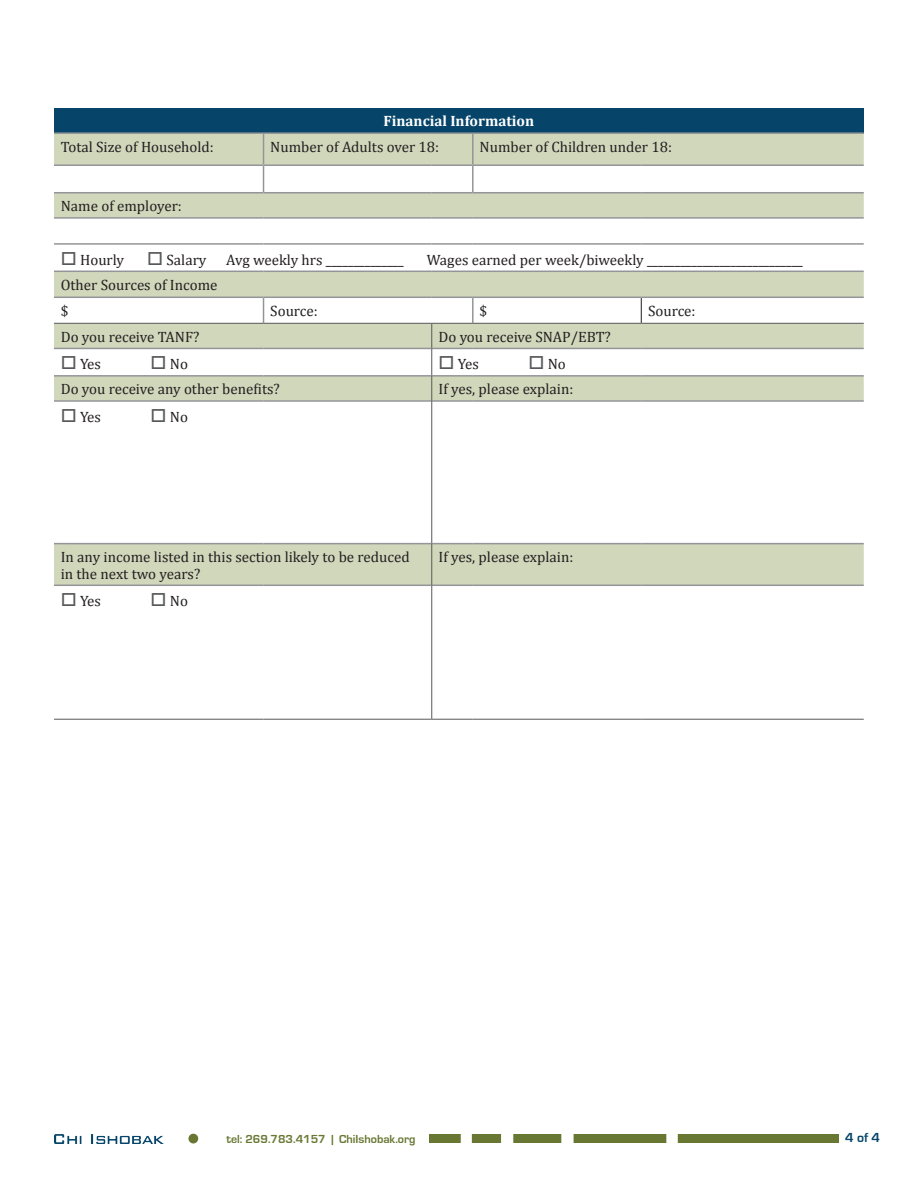
<style>
.page{position:relative;width:918px;height:1188px;background:#fff}
.page>*{position:absolute;margin:0;border:0;box-sizing:border-box;transform-origin:0 0}
.t1{font:15px/26px "Cambria";color:#231f20}
.t2{font:700 15px "Cambria";color:#fff}
.t3{font:700 13.5px "Eurostile";color:#064569}
.t4{font:700 12px "Eurostile";color:#687833}
.s1{color:#57585a}
</style>
<div class="page">
<img style="left:54px;top:1134px;width:109px;height:9px">
<img style="left:429px;top:1134px;width:409px;height:9px">
<div style="left:188px;top:1134px;width:10px;height:9px;background:#687833;border-radius:50%"></div>
<div style="left:54px;top:108px;width:810px;height:25px;background:#064569"></div>
<svg style="left:54px;top:134px;width:810px;height:451px"></svg>
<hr style="left:263px;top:134px;width:1px;height:30px;background:#939598">
<hr style="left:472px;top:134px;width:2px;height:30px;background:#939598">
<svg style="left:263px;top:166px;width:1px;height:26px"></svg>
<hr style="left:472px;top:166px;width:2px;height:26px;background:#939598">
<svg style="left:263px;top:298px;width:1px;height:25px"></svg>
<hr style="left:472px;top:298px;width:2px;height:25px;background:#939598">
<svg style="left:641px;top:298px;width:1px;height:25px"></svg>
<hr style="left:54px;top:132px;width:210px;height:2px;background:#939598">
<hr style="left:264px;top:132px;width:168px;height:2px;background:#939598">
<hr style="left:432px;top:132px;width:41px;height:2px;background:#939598">
<hr style="left:473px;top:132px;width:168px;height:2px;background:#939598">
<hr style="left:641px;top:132px;width:223px;height:2px;background:#939598">
<hr style="left:54px;top:164px;width:210px;height:2px;background:#939598">
<hr style="left:264px;top:164px;width:168px;height:2px;background:#939598">
<hr style="left:432px;top:164px;width:41px;height:2px;background:#939598">
<hr style="left:473px;top:164px;width:168px;height:2px;background:#939598">
<hr style="left:641px;top:164px;width:223px;height:2px;background:#939598">
<hr style="left:54px;top:192px;width:210px;height:1px;background:#939598">
<hr style="left:264px;top:192px;width:168px;height:1px;background:#939598">
<hr style="left:432px;top:192px;width:41px;height:1px;background:#939598">
<hr style="left:473px;top:192px;width:168px;height:1px;background:#939598">
<hr style="left:641px;top:192px;width:223px;height:1px;background:#939598">
<hr style="left:54px;top:217px;width:210px;height:2px;background:#939598">
<hr style="left:264px;top:217px;width:168px;height:2px;background:#939598">
<hr style="left:432px;top:217px;width:41px;height:2px;background:#939598">
<hr style="left:473px;top:217px;width:168px;height:2px;background:#939598">
<hr style="left:641px;top:217px;width:223px;height:2px;background:#939598">
<hr style="left:54px;top:243px;width:210px;height:2px;background:#939598">
<hr style="left:264px;top:243px;width:168px;height:2px;background:#939598">
<hr style="left:432px;top:243px;width:41px;height:2px;background:#939598">
<hr style="left:473px;top:243px;width:168px;height:2px;background:#939598">
<hr style="left:641px;top:243px;width:223px;height:2px;background:#939598">
<hr style="left:54px;top:271px;width:210px;height:1px;background:#939598">
<hr style="left:264px;top:271px;width:168px;height:1px;background:#939598">
<hr style="left:432px;top:271px;width:41px;height:1px;background:#939598">
<hr style="left:473px;top:271px;width:168px;height:1px;background:#939598">
<hr style="left:641px;top:271px;width:223px;height:1px;background:#939598">
<hr style="left:54px;top:297px;width:210px;height:1px;background:#939598">
<hr style="left:264px;top:297px;width:168px;height:1px;background:#939598">
<hr style="left:432px;top:297px;width:41px;height:1px;background:#939598">
<hr style="left:473px;top:297px;width:168px;height:1px;background:#939598">
<hr style="left:641px;top:297px;width:223px;height:1px;background:#939598">
<hr style="left:54px;top:348px;width:210px;height:1px;background:#939598">
<hr style="left:264px;top:348px;width:167px;height:1px;background:#939598">
<hr style="left:432px;top:348px;width:41px;height:1px;background:#939598">
<hr style="left:473px;top:348px;width:168px;height:1px;background:#939598">
<hr style="left:641px;top:348px;width:223px;height:1px;background:#939598">
<hr style="left:54px;top:375px;width:210px;height:2px;background:#939598">
<hr style="left:264px;top:375px;width:167px;height:2px;background:#939598">
<hr style="left:432px;top:375px;width:41px;height:2px;background:#939598">
<hr style="left:473px;top:375px;width:168px;height:2px;background:#939598">
<hr style="left:641px;top:375px;width:223px;height:2px;background:#939598">
<hr style="left:54px;top:400px;width:210px;height:2px;background:#939598">
<hr style="left:264px;top:400px;width:167px;height:2px;background:#939598">
<hr style="left:432px;top:400px;width:41px;height:2px;background:#939598">
<hr style="left:473px;top:400px;width:168px;height:2px;background:#939598">
<hr style="left:641px;top:400px;width:223px;height:2px;background:#939598">
<hr style="left:54px;top:543px;width:210px;height:1px;background:#939598">
<hr style="left:264px;top:543px;width:167px;height:1px;background:#939598">
<hr style="left:432px;top:543px;width:41px;height:1px;background:#939598">
<hr style="left:473px;top:543px;width:168px;height:1px;background:#939598">
<hr style="left:641px;top:543px;width:223px;height:1px;background:#939598">
<hr style="left:54px;top:585px;width:210px;height:1px;background:#939598">
<hr style="left:264px;top:585px;width:167px;height:1px;background:#939598">
<hr style="left:432px;top:585px;width:41px;height:1px;background:#939598">
<hr style="left:473px;top:585px;width:168px;height:1px;background:#939598">
<hr style="left:641px;top:585px;width:223px;height:1px;background:#939598">
<hr style="left:54px;top:323px;width:210px;height:1px;background:#57585a">
<hr style="left:264px;top:323px;width:168px;height:1px;background:#57585a">
<hr style="left:432px;top:323px;width:41px;height:1px;background:#57585a">
<hr style="left:473px;top:323px;width:168px;height:1px;background:#57585a">
<hr style="left:641px;top:323px;width:223px;height:1px;background:#57585a">
<svg style="left:431px;top:324px;width:1px;height:77px"></svg>
<hr style="left:431px;top:401px;width:1px;height:143px;background:#57585a">
<hr style="left:431px;top:544px;width:1px;height:41px;background:#57585a">
<hr style="left:431px;top:585px;width:1px;height:134px;background:#57585a">
<hr style="left:54px;top:719px;width:210px;height:1px;background:#57585a">
<hr style="left:264px;top:719px;width:168px;height:1px;background:#57585a">
<hr style="left:432px;top:719px;width:41px;height:1px;background:#57585a">
<hr style="left:473px;top:719px;width:168px;height:1px;background:#57585a">
<hr style="left:641px;top:719px;width:223px;height:1px;background:#57585a">
<p class="t2" style="left:384px;top:111px;width:152px">Financial Information</p>
<p class="t1" style="left:61px;top:133px;width:155px">Total Size of Household:</p>
<p class="t1" style="left:270px;top:133px;width:170px">Number of Adults over 18:</p>
<p class="t1" style="left:480px;top:133px;width:194px">Number of Children under 18:</p>
<p class="t1" style="left:61px;top:193px;width:123px">Name of employer:</p>
<p class="t1" style="left:61px;top:246px;width:65px"><span class="s1">□</span> Hourly</p>
<p class="t1" style="left:147px;top:246px;width:61px"><span class="s1">□</span> Salary</p>
<p class="t1" style="left:226px;top:246px;width:179px">Avg weekly hrs ______________</p>
<p class="t1" style="left:427px;top:246px;width:377px">Wages earned per week/biweekly ____________________________</p>
<p class="t1" style="left:61px;top:272px;width:158px">Other Sources of Income $</p>
<p class="t1" style="left:270px;top:298px;width:49px">Source:</p>
<p class="t1" style="left:480px;top:298px;width:9px">$</p>
<p class="t1" style="left:648px;top:298px;width:49px">Source:</p>
<p class="t1" style="left:61px;top:324px;width:140px">Do you receive TANF?</p>
<p class="t1" style="left:439px;top:324px;width:174px">Do you receive SNAP/EBT?</p>
<p class="t1" style="left:61px;top:351px;width:42px"><span class="s1">□</span> Yes</p>
<p class="t1" style="left:151px;top:351px;width:39px"><span class="s1">□</span> No</p>
<p class="t1" style="left:439px;top:351px;width:42px"><span class="s1">□</span> Yes</p>
<p class="t1" style="left:528px;top:351px;width:39px"><span class="s1">□</span> No</p>
<p class="t1" style="left:61px;top:376px;width:221px">Do you receive any other benefits?</p>
<p class="t1" style="left:439px;top:376px;width:136px">If yes, please explain:</p>
<p class="t1" style="left:61px;top:403px;width:42px"><span class="s1">□</span> Yes</p>
<p class="t1" style="left:151px;top:403px;width:39px"><span class="s1">□</span> No</p>
<p class="t1" style="left:61px;top:549px;width:350px;line-height:16.5px">In any income listed in this section likely to be reduced in the next two years?</p>
<p class="t1" style="left:439px;top:544px;width:136px">If yes, please explain:</p>
<p class="t1" style="left:61px;top:588px;width:42px"><span class="s1">□</span> Yes</p>
<p class="t1" style="left:151px;top:588px;width:39px"><span class="s1">□</span> No</p>
<p class="t4" style="left:227px;top:1133px;width:191px">tel: 269.783.4157 | ChiIshobak.org</p>
<p class="t3" style="left:845px;top:1130px;width:36px">4 of 4</p>
</div>
